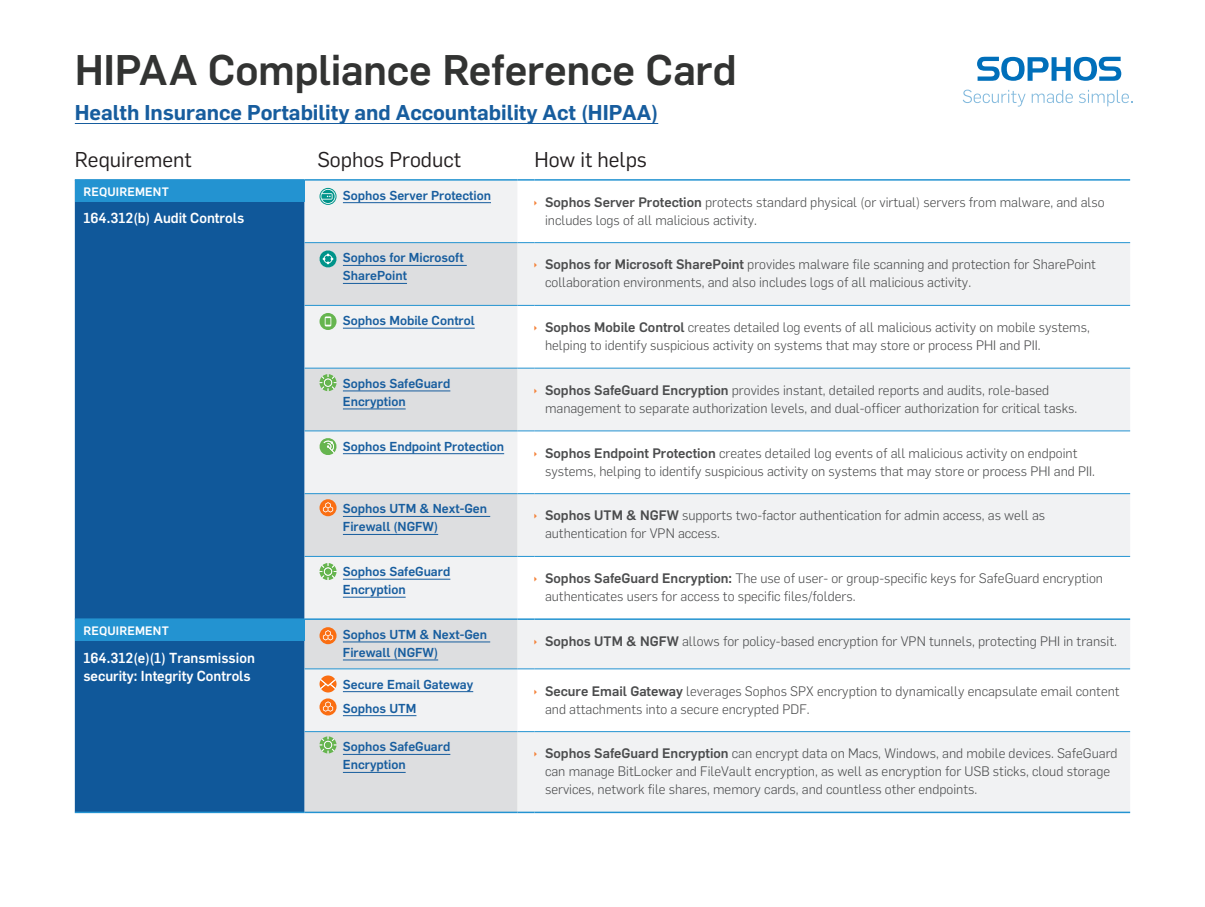
<style>
.page{position:relative;width:1205px;height:907px;background:#fff}
.page>*{position:absolute;margin:0;border:0;box-sizing:border-box;transform-origin:0 0}
.Title_3{font:500 42px "Flama";letter-spacing:-.01em;color:#323332}
.Subheading_2{font:600 21px "Flama";color:#175d9e}
.Subhead{font:21px "Flama";color:#231f20}
.Table_Left_Column{font:500 14.25px/18px "Flama";color:#fff}
.t1{font:300 13.5px/18px "Flama";color:#4b4c4d}
.Links{font:500 12.75px/18px "Flama";color:#175d9e}
.Table_Left_Column-2{font:500 12px "Flama";letter-spacing:.015em;color:#fff}
.s1{font-weight:500}
</style>
<div class="page">
<svg style="left:977px;top:57px;width:143px;height:24px"></svg>
<svg style="left:962px;top:90px;width:63px;height:17px"></svg>
<svg style="left:1031px;top:90px;width:41px;height:13px"></svg>
<svg style="left:1079px;top:90px;width:50px;height:16px"></svg>
<hr style="left:75px;top:123px;width:583px;height:1px;background:#175d9e">
<div style="left:75px;top:202px;width:229px;height:609px;background:#10589a"></div>
<svg style="left:304px;top:181px;width:825px;height:630px;fill:#f1f2f3"></svg>
<svg style="left:304px;top:243px;width:213px;height:568px;fill:#dddee0"></svg>
<hr style="left:304px;top:179px;width:213px;height:2px;background:#2393d1">
<hr style="left:534px;top:179px;width:595px;height:2px;background:#2393d1">
<svg style="left:517px;top:179px;width:17px;height:2px"></svg>
<hr style="left:75px;top:179px;width:229px;height:2px;background:#2393d1">
<hr style="left:304px;top:242px;width:213px;height:1px;background:#2393d1">
<svg style="left:517px;top:242px;width:17px;height:1px"></svg>
<hr style="left:534px;top:242px;width:595px;height:1px;background:#2393d1">
<hr style="left:304px;top:305px;width:213px;height:1px;background:#2393d1">
<svg style="left:517px;top:305px;width:17px;height:1px"></svg>
<hr style="left:534px;top:305px;width:595px;height:1px;background:#2393d1">
<hr style="left:304px;top:368px;width:213px;height:1px;background:#2393d1">
<svg style="left:517px;top:368px;width:17px;height:1px"></svg>
<hr style="left:534px;top:368px;width:595px;height:1px;background:#2393d1">
<hr style="left:304px;top:430px;width:213px;height:1px;background:#2393d1">
<svg style="left:517px;top:430px;width:17px;height:1px"></svg>
<hr style="left:534px;top:430px;width:595px;height:1px;background:#2393d1">
<hr style="left:304px;top:493px;width:213px;height:1px;background:#2393d1">
<svg style="left:517px;top:493px;width:17px;height:1px"></svg>
<hr style="left:534px;top:493px;width:595px;height:1px;background:#2393d1">
<hr style="left:304px;top:556px;width:213px;height:1px;background:#2393d1">
<svg style="left:517px;top:556px;width:17px;height:1px"></svg>
<hr style="left:534px;top:556px;width:595px;height:1px;background:#2393d1">
<hr style="left:304px;top:668px;width:213px;height:1px;background:#2393d1">
<svg style="left:517px;top:668px;width:17px;height:1px"></svg>
<hr style="left:534px;top:668px;width:595px;height:1px;background:#2393d1">
<hr style="left:304px;top:731px;width:213px;height:1px;background:#2393d1">
<svg style="left:517px;top:731px;width:17px;height:1px"></svg>
<hr style="left:534px;top:731px;width:595px;height:1px;background:#2393d1">
<hr style="left:304px;top:618px;width:213px;height:2px;background:#2393d1">
<svg style="left:517px;top:618px;width:17px;height:2px"></svg>
<hr style="left:534px;top:618px;width:595px;height:2px;background:#2393d1">
<hr style="left:304px;top:811px;width:213px;height:2px;background:#2393d1">
<svg style="left:517px;top:811px;width:17px;height:2px"></svg>
<hr style="left:534px;top:811px;width:595px;height:2px;background:#2393d1">
<hr style="left:75px;top:811px;width:229px;height:2px;background:#2393d1">
<hr style="left:75px;top:618px;width:229px;height:2px;background:#2393d1">
<hr style="left:343px;top:202px;width:148px;height:1px;background:#175d9e">
<hr style="left:343px;top:265px;width:123px;height:1px;background:#175d9e">
<hr style="left:343px;top:283px;width:64px;height:1px;background:#175d9e">
<hr style="left:343px;top:328px;width:131px;height:1px;background:#175d9e">
<hr style="left:343px;top:390px;width:107px;height:1px;background:#175d9e">
<hr style="left:343px;top:408px;width:62px;height:1px;background:#175d9e">
<hr style="left:343px;top:453px;width:161px;height:1px;background:#175d9e">
<hr style="left:343px;top:516px;width:147px;height:1px;background:#175d9e">
<hr style="left:343px;top:534px;width:95px;height:1px;background:#175d9e">
<hr style="left:343px;top:579px;width:107px;height:1px;background:#175d9e">
<hr style="left:343px;top:597px;width:62px;height:1px;background:#175d9e">
<hr style="left:343px;top:641px;width:147px;height:1px;background:#175d9e">
<hr style="left:343px;top:659px;width:95px;height:1px;background:#175d9e">
<hr style="left:343px;top:691px;width:130px;height:1px;background:#175d9e">
<hr style="left:343px;top:715px;width:73px;height:1px;background:#175d9e">
<hr style="left:343px;top:754px;width:107px;height:1px;background:#175d9e">
<hr style="left:343px;top:772px;width:62px;height:1px;background:#175d9e">
<div style="left:75px;top:181px;width:229px;height:21px;background:#2393d1"></div>
<div style="left:75px;top:619px;width:229px;height:22px;background:#2393d1"></div>
<svg style="left:319px;top:188px;width:17px;height:17px"></svg>
<svg style="left:320px;top:189px;width:15px;height:15px"></svg>
<svg style="left:318px;top:249px;width:19px;height:19px"></svg>
<svg style="left:319px;top:313px;width:17px;height:17px"></svg>
<svg style="left:324px;top:316px;width:7px;height:10px"></svg>
<svg style="left:319px;top:374px;width:17px;height:17px"></svg>
<svg style="left:319px;top:563px;width:17px;height:17px"></svg>
<svg style="left:319px;top:736px;width:17px;height:17px"></svg>
<svg style="left:318px;top:437px;width:19px;height:19px"></svg>
<svg style="left:319px;top:499px;width:17px;height:17px"></svg>
<svg style="left:323px;top:502px;width:10px;height:10px"></svg>
<svg style="left:319px;top:627px;width:17px;height:17px"></svg>
<svg style="left:323px;top:630px;width:10px;height:10px"></svg>
<svg style="left:319px;top:698px;width:17px;height:17px"></svg>
<svg style="left:323px;top:701px;width:10px;height:10px"></svg>
<svg style="left:319px;top:675px;width:17px;height:17px"></svg>
<p class="Title_3" style="left:75px;top:40px;width:663px">HIPAA Compliance Reference Card</p>
<p class="Subheading_2" style="left:75px;top:98px;width:584px">Health Insurance Portability and Accountability Act (HIPAA)</p>
<p class="Subhead" style="left:75px;top:145px;width:119px">Requirement</p>
<p class="Subhead" style="left:317px;top:145px;width:145px">Sophos Product</p>
<p class="Subhead" style="left:534px;top:145px;width:114px">How it helps</p>
<p class="Table_Left_Column-2" style="left:83px;top:183px;width:87px">REQUIREMENT</p>
<p class="Table_Left_Column" style="left:83px;top:208px;width:162px">164.312(b) Audit Controls</p>
<p class="Table_Left_Column-2" style="left:83px;top:622px;width:87px">REQUIREMENT</p>
<p class="Table_Left_Column" style="left:83px;top:647px;width:173px">164.312(e)(1) Transmission security: Integrity Controls</p>
<p class="Links" style="left:343px;top:185px;width:149px">Sophos Server Protection</p>
<p class="t1" style="left:545px;top:192px;width:561px"><span class="s1">Sophos Server Protection</span> protects standard physical (or virtual) servers from malware, and also includes logs of all malicious activity.</p>
<p class="Links" style="left:343px;top:248px;width:122px">Sophos for Microsoft<br>SharePoint</p>
<p class="t1" style="left:545px;top:255px;width:552px"><span class="s1">Sophos for Microsoft SharePoint</span> provides malware file scanning and protection for SharePoint collaboration environments, and also includes logs of all malicious activity.</p>
<p class="Links" style="left:343px;top:310px;width:133px">Sophos Mobile Control</p>
<p class="t1" style="left:545px;top:317px;width:546px"><span class="s1">Sophos Mobile Control</span> creates detailed log events of all malicious activity on mobile systems, helping to identify suspicious activity on systems that may store or process PHI and PII.</p>
<p class="Links" style="left:343px;top:373px;width:109px">Sophos SafeGuard<br>Encryption</p>
<p class="t1" style="left:545px;top:380px;width:533px"><span class="s1">Sophos SafeGuard Encryption</span> provides instant, detailed reports and audits, role-based management to separate authorization levels, and dual-officer authorization for critical tasks.</p>
<p class="Links" style="left:343px;top:436px;width:163px">Sophos Endpoint Protection</p>
<p class="t1" style="left:545px;top:443px;width:551px"><span class="s1">Sophos Endpoint Protection</span> creates detailed log events of all malicious activity on endpoint systems, helping to identify suspicious activity on systems that may store or process PHI and PII.</p>
<p class="Links" style="left:343px;top:499px;width:145px">Sophos UTM &amp; Next-Gen<br>Firewall (NGFW)</p>
<p class="t1" style="left:545px;top:505px;width:501px"><span class="s1">Sophos UTM &amp; NGFW</span> supports two-factor authentication for admin access, as well as authentication for VPN access.</p>
<p class="Links" style="left:343px;top:561px;width:109px">Sophos SafeGuard<br>Encryption</p>
<p class="t1" style="left:545px;top:568px;width:559px"><span class="s1">Sophos SafeGuard Encryption:</span> The use of user- or group-specific keys for SafeGuard encryption authenticates users for access to specific files/folders.</p>
<p class="Links" style="left:343px;top:624px;width:145px">Sophos UTM &amp; Next-Gen<br>Firewall (NGFW)</p>
<p class="t1" style="left:545px;top:631px;width:573px"><span class="s1">Sophos UTM &amp; NGFW</span> allows for policy-based encryption for VPN tunnels, protecting PHI in transit.</p>
<p class="Links" style="left:343px;top:674px;width:132px">Secure Email Gateway</p>
<p class="Links" style="left:343px;top:698px;width:75px">Sophos UTM</p>
<p class="t1" style="left:545px;top:681px;width:576px"><span class="s1">Secure Email Gateway</span> leverages Sophos SPX encryption to dynamically encapsulate email content and attachments into a secure encrypted PDF.</p>
<p class="Links" style="left:343px;top:736px;width:109px">Sophos SafeGuard<br>Encryption</p>
<p class="t1" style="left:545px;top:743px;width:574px"><span class="s1">Sophos SafeGuard Encryption</span> can encrypt data on Macs, Windows, and mobile devices. SafeGuard can manage BitLocker and FileVault encryption, as well as encryption for USB sticks, cloud storage services, network file shares, memory cards, and countless other endpoints.</p>
</div>
